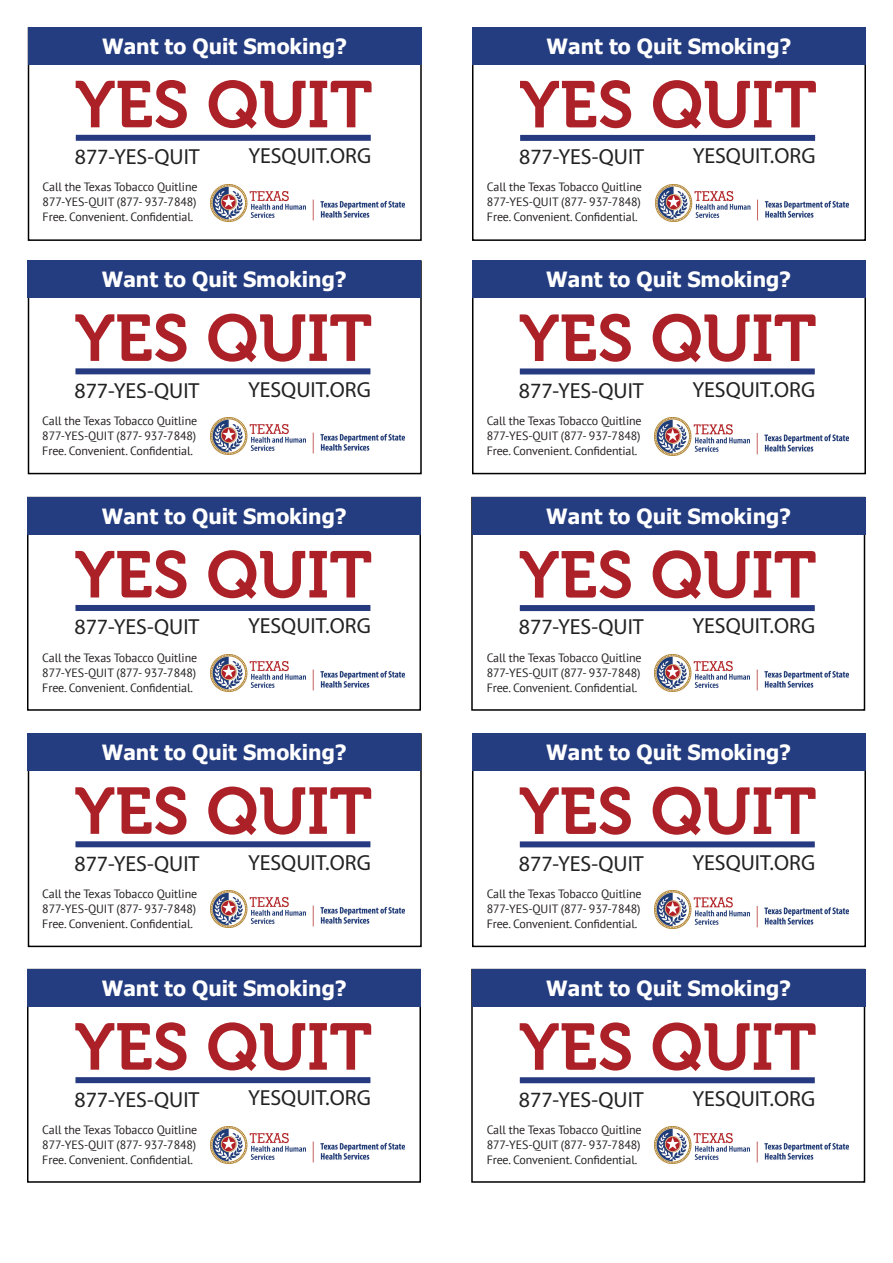
<style>
.page{position:relative;width:893px;height:1263px;background:#fff}
.page>*{position:absolute;margin:0;border:0;box-sizing:border-box;transform-origin:0 0}
.t1{font:65.55px "Museo 700";color:#ab2127}
.t2{font:21.9px "Myriad Pro";color:#222}
.t3{font:700 21px "Tahoma";color:#fff}
.t4{font:12px/15px "PT Sans";letter-spacing:-.01em;color:#231f20;text-align:justify}
</style>
<div class="page">
<div style="left:28px;top:27px;width:394px;height:214px;border:2px solid #000"></div>
<div style="left:28px;top:260px;width:394px;height:214px;border:2px solid #000"></div>
<div style="left:27px;top:497px;width:394px;height:214px;border:2px solid #000"></div>
<div style="left:28px;top:733px;width:394px;height:214px;border:2px solid #000"></div>
<div style="left:27px;top:969px;width:394px;height:214px;border:2px solid #000"></div>
<div style="left:472px;top:27px;width:394px;height:214px;border:2px solid #000"></div>
<div style="left:472px;top:260px;width:394px;height:214px;border:2px solid #000"></div>
<div style="left:471px;top:497px;width:394px;height:214px;border:2px solid #000"></div>
<div style="left:472px;top:733px;width:394px;height:214px;border:2px solid #000"></div>
<div style="left:28px;top:27px;width:393px;height:37px;background:#243c80"></div>
<div style="left:76px;top:135px;width:295px;height:6px;background:#253a80"></div>
<img style="left:211px;top:184px;width:193px;height:37px">
<div style="left:472px;top:27px;width:394px;height:37px;background:#243c80"></div>
<div style="left:520px;top:135px;width:295px;height:6px;background:#253a80"></div>
<img style="left:655px;top:184px;width:194px;height:37px">
<div style="left:28px;top:261px;width:393px;height:37px;background:#243c80"></div>
<div style="left:75px;top:368px;width:295px;height:6px;background:#253a80"></div>
<img style="left:210px;top:418px;width:194px;height:37px">
<div style="left:472px;top:261px;width:393px;height:37px;background:#243c80"></div>
<div style="left:520px;top:368px;width:295px;height:6px;background:#253a80"></div>
<img style="left:655px;top:418px;width:193px;height:37px">
<div style="left:28px;top:497px;width:393px;height:37px;background:#243c80"></div>
<div style="left:75px;top:605px;width:295px;height:6px;background:#253a80"></div>
<img style="left:210px;top:654px;width:194px;height:37px">
<div style="left:472px;top:497px;width:393px;height:38px;background:#243c80"></div>
<div style="left:520px;top:605px;width:295px;height:6px;background:#253a80"></div>
<img style="left:655px;top:654px;width:193px;height:38px">
<div style="left:28px;top:734px;width:393px;height:37px;background:#243c80"></div>
<div style="left:75px;top:841px;width:295px;height:6px;background:#253a80"></div>
<img style="left:210px;top:890px;width:194px;height:38px">
<div style="left:472px;top:734px;width:393px;height:37px;background:#243c80"></div>
<div style="left:520px;top:841px;width:295px;height:6px;background:#253a80"></div>
<img style="left:655px;top:891px;width:193px;height:37px">
<div style="left:28px;top:969px;width:393px;height:38px;background:#243c80"></div>
<div style="left:75px;top:1077px;width:295px;height:6px;background:#253a80"></div>
<img style="left:210px;top:1126px;width:194px;height:38px">
<div style="left:472px;top:970px;width:393px;height:37px;background:#243c80"></div>
<div style="left:520px;top:1077px;width:295px;height:6px;background:#253a80"></div>
<img style="left:655px;top:1126px;width:193px;height:38px">
<h3 class="t3" style="left:102px;top:31px;width:247px">Want to Quit Smoking?</h3>
<h3 class="t3" style="left:546px;top:31px;width:247px">Want to Quit Smoking?</h3>
<h1 class="t1" style="left:75px;top:68px;width:299px">YES QUIT</h1>
<h1 class="t1" style="left:519px;top:68px;width:299px">YES QUIT</h1>
<h2 class="t2" style="left:75px;top:143px;width:126px">877-YES-QUIT</h2>
<h2 class="t2" style="left:248px;top:142px;width:124px">YESQUIT.ORG</h2>
<h2 class="t2" style="left:519px;top:143px;width:126px">877-YES-QUIT</h2>
<h2 class="t2" style="left:693px;top:142px;width:124px">YESQUIT.ORG</h2>
<p class="t4" style="left:43px;top:179px;width:156px">Call the Texas Tobacco Quitline 877-YES-QUIT (877- 937-7848)<br>Free. Convenient. Confidential.</p>
<p class="t4" style="left:487px;top:179px;width:156px">Call the Texas Tobacco Quitline 877-YES-QUIT (877- 937-7848)<br>Free. Convenient. Confidential.</p>
<h3 class="t3" style="left:102px;top:265px;width:247px">Want to Quit Smoking?</h3>
<h3 class="t3" style="left:546px;top:265px;width:247px">Want to Quit Smoking?</h3>
<h1 class="t1" style="left:75px;top:302px;width:299px">YES QUIT</h1>
<h1 class="t1" style="left:519px;top:302px;width:299px">YES QUIT</h1>
<h2 class="t2" style="left:75px;top:377px;width:126px">877-YES-QUIT</h2>
<h2 class="t2" style="left:248px;top:376px;width:124px">YESQUIT.ORG</h2>
<h2 class="t2" style="left:519px;top:377px;width:126px">877-YES-QUIT</h2>
<h2 class="t2" style="left:692px;top:376px;width:124px">YESQUIT.ORG</h2>
<p class="t4" style="left:42px;top:413px;width:156px">Call the Texas Tobacco Quitline 877-YES-QUIT (877- 937-7848)<br>Free. Convenient. Confidential.</p>
<p class="t4" style="left:487px;top:413px;width:156px">Call the Texas Tobacco Quitline 877-YES-QUIT (877- 937-7848)<br>Free. Convenient. Confidential.</p>
<h3 class="t3" style="left:102px;top:501px;width:247px">Want to Quit Smoking?</h3>
<h3 class="t3" style="left:546px;top:501px;width:247px">Want to Quit Smoking?</h3>
<h1 class="t1" style="left:75px;top:538px;width:299px">YES QUIT</h1>
<h1 class="t1" style="left:519px;top:538px;width:299px">YES QUIT</h1>
<h2 class="t2" style="left:75px;top:613px;width:126px">877-YES-QUIT</h2>
<h2 class="t2" style="left:248px;top:612px;width:124px">YESQUIT.ORG</h2>
<h2 class="t2" style="left:519px;top:614px;width:126px">877-YES-QUIT</h2>
<h2 class="t2" style="left:692px;top:612px;width:124px">YESQUIT.ORG</h2>
<p class="t4" style="left:42px;top:649px;width:156px">Call the Texas Tobacco Quitline 877-YES-QUIT (877- 937-7848)<br>Free. Convenient. Confidential.</p>
<p class="t4" style="left:487px;top:650px;width:156px">Call the Texas Tobacco Quitline 877-YES-QUIT (877- 937-7848)<br>Free. Convenient. Confidential.</p>
<h3 class="t3" style="left:102px;top:738px;width:247px">Want to Quit Smoking?</h3>
<h3 class="t3" style="left:546px;top:738px;width:247px">Want to Quit Smoking?</h3>
<h1 class="t1" style="left:75px;top:775px;width:299px">YES QUIT</h1>
<h1 class="t1" style="left:519px;top:775px;width:299px">YES QUIT</h1>
<h2 class="t2" style="left:75px;top:850px;width:126px">877-YES-QUIT</h2>
<h2 class="t2" style="left:248px;top:849px;width:124px">YESQUIT.ORG</h2>
<h2 class="t2" style="left:519px;top:850px;width:126px">877-YES-QUIT</h2>
<h2 class="t2" style="left:692px;top:849px;width:124px">YESQUIT.ORG</h2>
<p class="t4" style="left:42px;top:886px;width:156px">Call the Texas Tobacco Quitline 877-YES-QUIT (877- 937-7848)<br>Free. Convenient. Confidential.</p>
<p class="t4" style="left:487px;top:886px;width:156px">Call the Texas Tobacco Quitline 877-YES-QUIT (877- 937-7848)<br>Free. Convenient. Confidential.</p>
<h3 class="t3" style="left:102px;top:973px;width:247px">Want to Quit Smoking?</h3>
<h3 class="t3" style="left:546px;top:974px;width:247px">Want to Quit Smoking?</h3>
<h1 class="t1" style="left:75px;top:1010px;width:299px">YES QUIT</h1>
<h1 class="t1" style="left:519px;top:1011px;width:299px">YES QUIT</h1>
<h2 class="t2" style="left:75px;top:1086px;width:126px">877-YES-QUIT</h2>
<h2 class="t2" style="left:248px;top:1084px;width:124px">YESQUIT.ORG</h2>
<h2 class="t2" style="left:519px;top:1086px;width:126px">877-YES-QUIT</h2>
<h2 class="t2" style="left:692px;top:1085px;width:124px">YESQUIT.ORG</h2>
<p class="t4" style="left:42px;top:1122px;width:156px">Call the Texas Tobacco Quitline 877-YES-QUIT (877- 937-7848)<br>Free. Convenient. Confidential.</p>
<p class="t4" style="left:487px;top:1122px;width:156px">Call the Texas Tobacco Quitline 877-YES-QUIT (877- 937-7848)<br>Free. Convenient. Confidential.</p>
</div>
